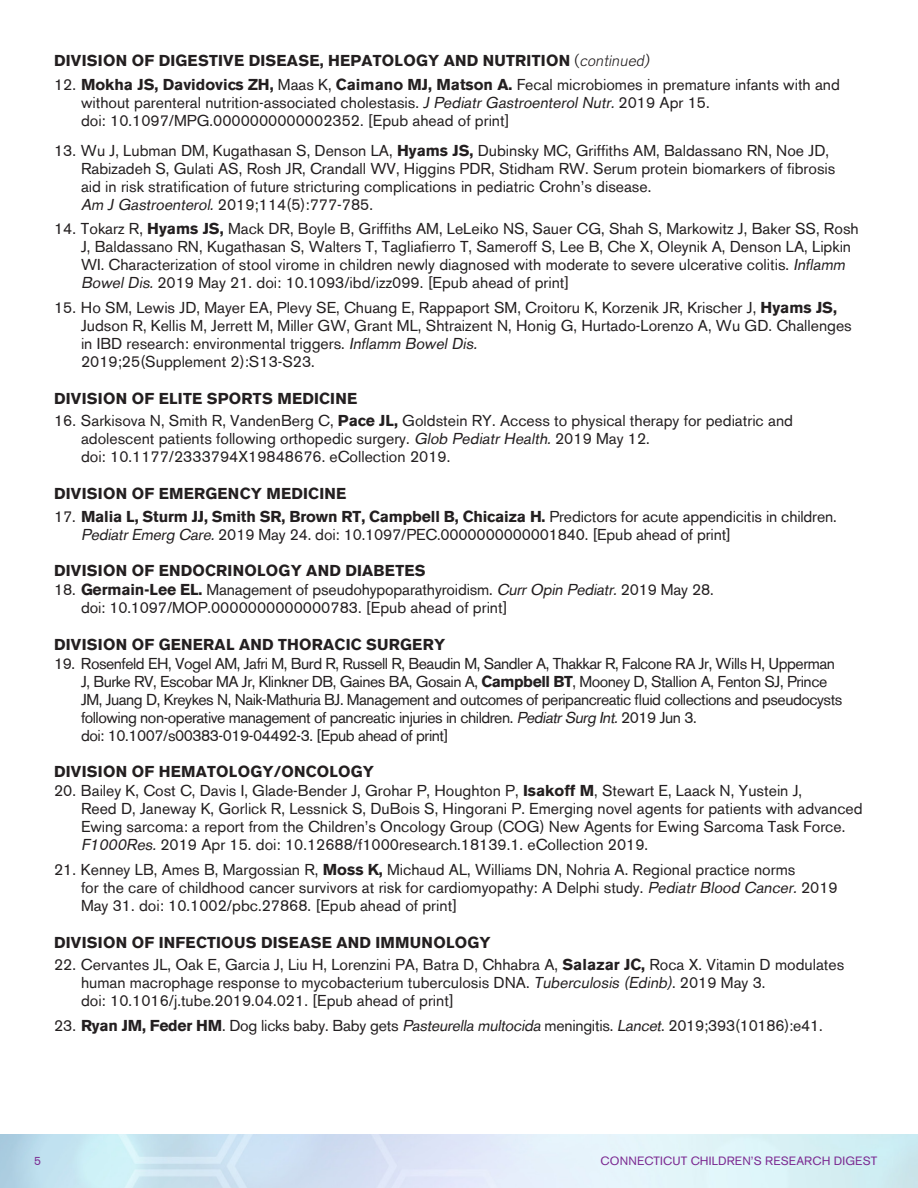
<style>
.page{position:relative;width:918px;height:1188px;background:#fff}
.page>*{position:absolute;margin:0;border:0;box-sizing:border-box;transform-origin:0 0}
.t1{font:15.75px/18px "Akzidenz Grotesk BE";color:#231f20}
.t2{font:15.75px/18px "Akzidenz Grotesk BE";letter-spacing:-.03em;color:#231f20}
.t3{font:700 15.75px "Akzidenz Grotesk BE";letter-spacing:.015em;color:#231f20}
.t4{font:12px "Akzidenz Grotesk BE";letter-spacing:.015em;color:#7b2991}
.s1{font-weight:300}
.s2{font-weight:300;font-style:italic}
.s3{font-weight:700}
.s4{font-style:italic}
</style>
<div class="page">
<p class="t3" style="left:54px;top:51px;width:600px">DIVISION OF DIGESTIVE DISEASE, HEPATOLOGY AND NUTRITION <span class="s1">(</span><span class="s2">continued)</span></p>
<p class="t1" style="left:81px;top:76px;width:761px;text-indent:-27px">12. <span class="s3">Mokha JS, Davidovics ZH,</span> Maas K, <span class="s3">Caimano MJ, Matson A.</span> Fecal microbiomes in premature infants with and without parenteral nutrition-associated cholestasis. <span class="s4">J Pediatr Gastroenterol Nutr.</span> 2019 Apr 15.<br>doi: 10.1097/MPG.0000000000002352. [Epub ahead of print]</p>
<p class="t1" style="left:81px;top:141px;width:756px;text-indent:-27px">13. Wu J, Lubman DM, Kugathasan S, Denson LA, <span class="s3">Hyams JS,</span> Dubinsky MC, Griffiths AM, Baldassano RN, Noe JD, Rabizadeh S, Gulati AS, Rosh JR, Crandall WV, Higgins PDR, Stidham RW. Serum protein biomarkers of fibrosis aid in risk stratification of future stricturing complications in pediatric Crohn’s disease.<br><span class="s4">Am J Gastroenterol.</span> 2019;114(5):777-785.</p>
<p class="t1" style="left:81px;top:220px;width:779px;text-indent:-27px">14. Tokarz R, <span class="s3">Hyams JS,</span> Mack DR, Boyle B, Griffiths AM, LeLeiko NS, Sauer CG, Shah S, Markowitz J, Baker SS, Rosh J, Baldassano RN, Kugathasan S, Walters T, Tagliafierro T, Sameroff S, Lee B, Che X, Oleynik A, Denson LA, Lipkin WI. Characterization of stool virome in children newly diagnosed with moderate to severe ulcerative colitis. <span class="s4">Inflamm Bowel Dis.</span> 2019 May 21. doi: 10.1093/ibd/izz099. [Epub ahead of print]</p>
<p class="t1" style="left:81px;top:299px;width:772px;text-indent:-27px">15. Ho SM, Lewis JD, Mayer EA, Plevy SE, Chuang E, Rappaport SM, Croitoru K, Korzenik JR, Krischer J, <span class="s3">Hyams JS, </span>Judson R, Kellis M, Jerrett M, Miller GW, Grant ML, Shtraizent N, Honig G, Hurtado-Lorenzo A, Wu GD. Challenges in IBD research: environmental triggers. <span class="s4">Inflamm Bowel Dis.<br></span>2019;25(Supplement 2):S13-S23.</p>
<p class="t3" style="left:54px;top:389px;width:305px">DIVISION OF ELITE SPORTS MEDICINE</p>
<p class="t1" style="left:81px;top:412px;width:714px;text-indent:-27px">16. Sarkisova N, Smith R, VandenBerg C, <span class="s3">Pace JL,</span> Goldstein RY. Access to physical therapy for pediatric and adolescent patients following orthopedic surgery. <span class="s4">Glob Pediatr Health.</span> 2019 May 12.<br>doi: 10.1177/2333794X19848676. eCollection 2019.</p>
<p class="t3" style="left:54px;top:485px;width:294px">DIVISION OF EMERGENCY MEDICINE</p>
<p class="t1" style="left:81px;top:507px;width:757px;text-indent:-27px">17. <span class="s3">Malia L, Sturm JJ, Smith SR, Brown RT, Campbell B, Chicaiza H.</span> Predictors for acute appendicitis in children.<br><span class="s4">PediatrEmerg Care.</span>2019 May 24. doi: 10.1097/PEC.0000000000001840. [Epub ahead of print]</p>
<p class="t3" style="left:54px;top:562px;width:373px">DIVISION OF ENDOCRINOLOGY AND DIABETES</p>
<p class="t1" style="left:81px;top:581px;width:634px;text-indent:-27px">18. <span class="s3">Germain-Lee EL.</span> Management of pseudohypoparathyroidism. <span class="s4">CurrOpin Pediatr.</span>2019 May 28. doi: 10.1097/MOP.0000000000000783. [Epub ahead of print]</p>
<p class="t3" style="left:54px;top:635px;width:393px">DIVISION OF GENERAL AND THORACIC SURGERY</p>
<p class="t2" style="left:81px;top:654px;width:763px;text-indent:-27px">19. Rosenfeld EH, Vogel AM, Jafri M, Burd R, Russell R, Beaudin M, Sandler A, Thakkar R, Falcone RA Jr, Wills H, Upperman J, Burke RV, Escobar MA Jr, Klinkner DB, Gaines BA, Gosain A, <span class="s3">Campbell BT</span>, Mooney D, Stallion A, Fenton SJ, Prince JM, Juang D, Kreykes N, Naik-Mathuria BJ. Management and outcomes of peripancreatic fluid collections and pseudocysts following non-operative management of pancreatic injuries in children. <span class="s4">PediatrSurg Int.</span>2019 Jun 3.<br>doi: 10.1007/s00383-019-04492-3. [Epub ahead of print]</p>
<p class="t3" style="left:54px;top:763px;width:322px">DIVISION OF HEMATOLOGY/ONCOLOGY</p>
<p class="t1" style="left:81px;top:782px;width:783px;text-indent:-27px">20. Bailey K, Cost C, Davis I, Glade-Bender J, Grohar P, Houghton P, <span class="s3">Isakoff M</span>, Stewart E, Laack N, Yustein J,<br>Reed D, Janeway K, Gorlick R, Lessnick S, DuBois S, Hingorani P. Emerging novel agents for patients with advanced Ewing sarcoma: a report from the Children’s Oncology Group (COG) New Agents for Ewing Sarcoma Task Force.<br><span class="s4">F1000Res.</span> 2019 Apr 15. doi: 10.12688/f1000research.18139.1. eCollection 2019.</p>
<p class="t1" style="left:81px;top:861px;width:758px;text-indent:-27px">21. Kenney LB, Ames B, Margossian R, <span class="s3">Moss K,</span> Michaud AL, Williams DN, Nohria A. Regional practice norms<br>for the care of childhood cancer survivors at risk for cardiomyopathy: A Delphi study. <span class="s4">Pediatr Blood Cancer.</span> 2019<br>May 31. doi: 10.1002/pbc.27868. [Epub ahead of print]</p>
<p class="t3" style="left:54px;top:933px;width:438px">DIVISION OF INFECTIOUS DISEASE AND IMMUNOLOGY</p>
<p class="t1" style="left:81px;top:956px;width:765px;text-indent:-27px">22. Cervantes JL, Oak E, Garcia J, Liu H, Lorenzini PA, Batra D, Chhabra A, <span class="s3">Salazar JC,</span> Roca X. Vitamin D modulates human macrophage response to mycobacterium tuberculosis DNA. <span class="s4">Tuberculosis (Edinb)</span>. 2019 May 3.<br>doi: 10.1016/j.tube.2019.04.021. [Epub ahead of print]</p>
<p class="t1" style="left:54px;top:1017px;width:770px">23. <span class="s3">Ryan JM, Feder HM</span>. Dog licks baby. Baby gets <span class="s4">Pasteurella multocida</span> meningitis. <span class="s4">Lancet</span>. 2019;393(10186):e41.</p>
<p class="t4" style="left:34px;top:1154px;width:8px">5</p>
<p class="t4" style="left:601px;top:1154px;width:278px">CONNECTICUT CHILDREN’S RESEARCH DIGEST</p>
</div>
